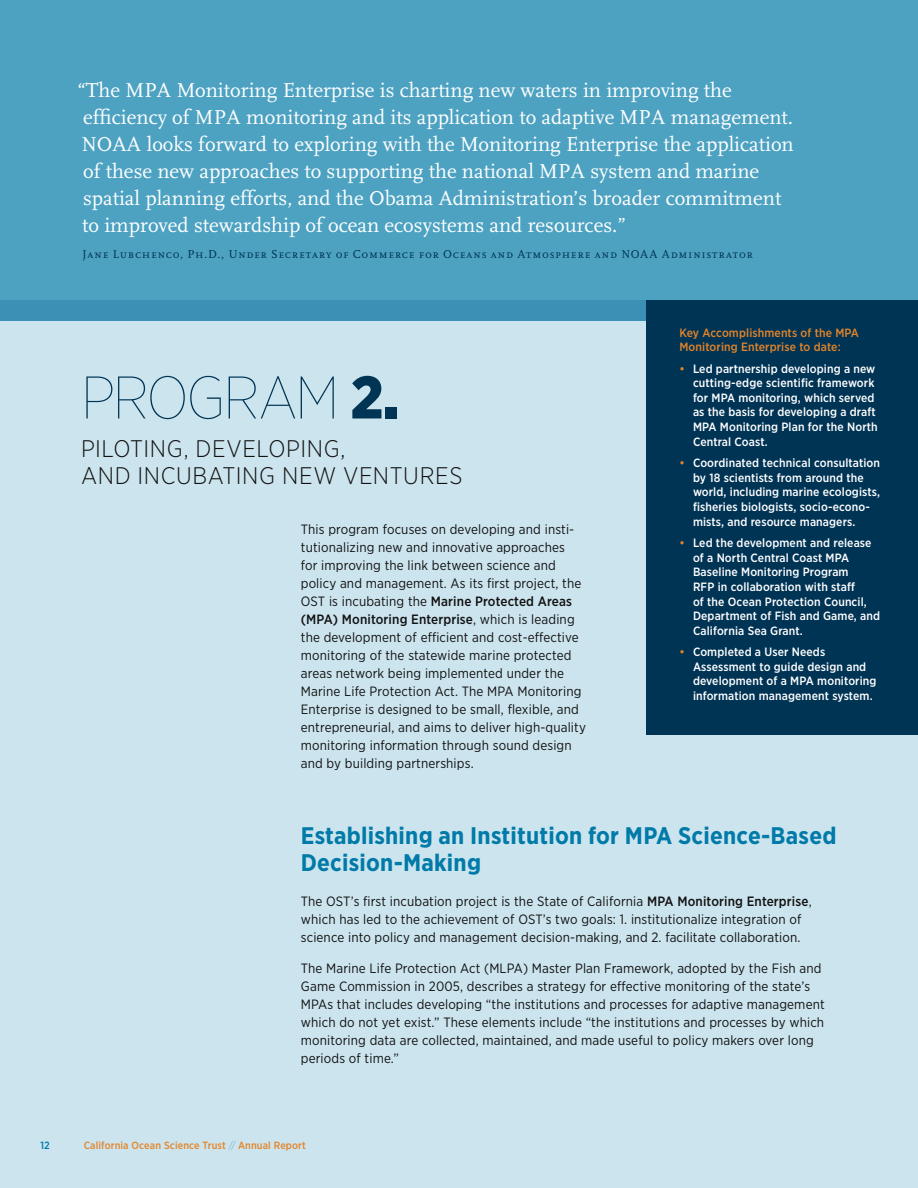
<style>
.page{position:relative;width:918px;height:1188px;background:#fff}
.page>*{position:absolute;margin:0;border:0;box-sizing:border-box;transform-origin:0 0}
.t1{font:100 60px "Gotham Narrow";letter-spacing:-.035em;color:#003455}
.t2{font:700 24px/27px "Gotham Narrow";letter-spacing:.01em;color:#007aa8}
.t3{font:300 24px/27px "Gotham Narrow";letter-spacing:.025em;color:#121212}
.t4{font:21px/27px "Scala";color:#fff}
.t5{font:13.5px/18px "Gotham Narrow";letter-spacing:.01em;color:#121212}
.t6{font:500 12px/14.7px "Gotham Narrow";letter-spacing:.01em;color:#fff}
.t7{font:12px "Scala Caps";letter-spacing:.06em;color:#003455}
.t8{font:500 12px/14.7px "Gotham Narrow";letter-spacing:.01em;color:#e48429}
.t9{font:500 10.5px "Gotham Narrow";letter-spacing:.01em;color:#e48429}
.t10{font:500 10.5px "Gotham Narrow";color:#007aa8}
.s1{font-weight:900}
.s2{font-weight:500}
.s3{color:#e48429}
.s4{font-weight:100;color:#007aa8}
</style>
<div class="page">
<div style="left:0;top:300px;width:918px;height:888px;background:#cce4ee"></div>
<div style="left:0;top:0;width:918px;height:321px;background:#4da2c2"></div>
<div style="left:646px;top:300px;width:272px;height:435px;background:#003455"></div>
<p class="t4" style="left:77px;top:77px;width:718px">“The MPA Monitoring Enterprise is charting new waters in improving the efficiency of MPA monitoring and its application to adaptive MPA management.<br>NOAA looks forward to exploring with the Monitoring Enterprise the application of these new approaches to supporting the national MPA system and marine spatial planning efforts, and the Obama Administration’s broader commitment to improved stewardship of ocean ecosystems and resources.”</p>
<p class="t7" style="left:83px;top:248px;width:672px">Jane Lubchenco, Ph.D., Under Secretary of Commerce for Oceans and Atmosphere and NOAA Administrator</p>
<h1 class="t1" style="left:81px;top:362px;width:320px">PROGRAM <span class="s1">2.</span></h1>
<h2 class="t3" style="left:81px;top:435px;width:381px">PILOTING, DEVELOPING,<br>AND I NCUBATING N EW VENTURES</h2>
<p class="t5" style="left:301px;top:520px;width:287px">This program focuses on developing and insti&shy;tutionalizing new and innovative approaches<br>for improving the link between science and policy and management. As its first project, the OST is incubating the <span class="s2">Marine Protected Areas (MPA) Monitoring Enterprise</span>, which is leading the development of efficient and cost-effective monitoring of the statewide marine protected areas network being implemented under the Marine Life Protection Act. The MPA Monitoring Enterprise is designed to be small, flexible, and entrepreneurial, and aims to deliver high-quality monitoring information through sound design and by building partnerships.</p>
<p class="t8" style="left:680px;top:325px;width:181px">Key Accomplishments of the MPA<br>Monitoring Enterprise to date:</p>
<p class="t6" style="left:693px;top:361px;width:186px;text-indent:-14px"><span class="s3">•</span> Led partnership developing a new cutting-edge scientific framework for MPA monitoring, which served as the basis for developing a draft<br>MPA Monitoring Plan for the North<br>Central Coast.</p>
<p class="t6" style="left:693px;top:455px;width:189px;text-indent:-14px"><span class="s3">•</span> Coordinated technical consultation by 18 scientists from around the world, including marine ecologists, fisheries biologists, socio-econo&shy;mists, and resource managers.</p>
<p class="t6" style="left:693px;top:535px;width:189px;text-indent:-14px"><span class="s3">•</span> Led the development and release of a North Central Coast MPA<br>Baseline Monitoring Program<br>RFP in collaboration with staff<br>of the Ocean Protection Council,<br>Department of Fish and Game, and<br>California Sea Grant.</p>
<p class="t6" style="left:693px;top:644px;width:185px;text-indent:-14px"><span class="s3">•</span> Completed a User Needs<br>Assessment to guide design and development of a MPA monitoring information management system.</p>
<h2 class="t2" style="left:301px;top:822px;width:537px">Establishing an Institution for MPA Science-Based<br>Decision-Making</h2>
<p class="t5" style="left:301px;top:892px;width:512px">The OST’s first incubation project is the State of California <span class="s2">MPA Monitoring Enterprise</span>, which has led to the achievement of OST’s two goals: 1. institutionalize integration of science into policy and management decision-making, and 2. facilitate collaboration.</p>
<p class="t5" style="left:301px;top:959px;width:525px">The Marine Life Protection Act (MLPA) Master Plan Framework, adopted by the Fish and Game Commission in 2005, describes a strategy for effective monitoring of the state’s MPAs that includes developing “the institutions and processes for adaptive management which do not yet exist.” These elements include “the institutions and processes by which monitoring data are collected, maintained, and made useful to policy makers over long periods of time.”</p>
<p class="t10" style="left:40px;top:1139px;width:11px">12</p>
<p class="t9" style="left:84px;top:1139px;width:224px">California Ocean Science Trust <span class="s4">//</span> Annual Report</p>
</div>
